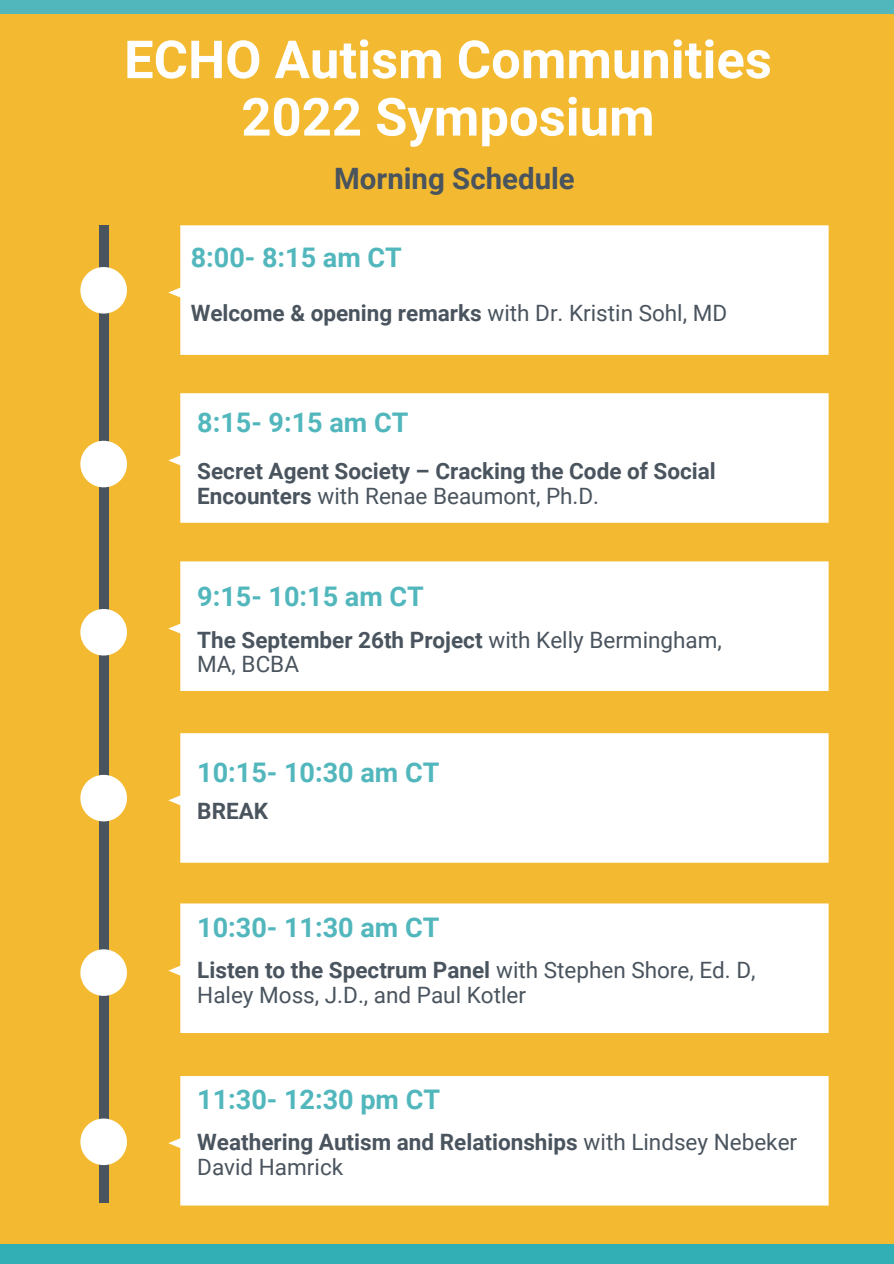
<style>
.page{position:relative;width:894px;height:1264px;background:#fff}
.page>*{position:absolute;margin:0;border:0;box-sizing:border-box;transform-origin:0 0}
.t1{font:700 52.5px "Roboto";color:#fff}
.t2{font:700 29.4px "Roboto";color:#4a545e}
.t3{font:700 27px "Roboto";color:#52b7bc}
.t4{font:700 22.5px/24.8px "Roboto";color:#4a545e}
.t5{font:22.5px/24.8px "Roboto";color:#4a545e}
.s1{font-weight:400}
.s2{font-weight:700}
</style>
<div class="page">
<div style="left:0;top:0;width:893px;height:1263px;background:#f3ba31"></div>
<div style="left:99px;top:225px;width:9px;height:978px;background:#4a545e"></div>
<svg style="left:80px;top:441px;width:47px;height:46px"></svg>
<svg style="left:80px;top:609px;width:47px;height:46px"></svg>
<svg style="left:80px;top:774px;width:47px;height:47px"></svg>
<svg style="left:80px;top:949px;width:47px;height:46px"></svg>
<svg style="left:80px;top:267px;width:47px;height:46px"></svg>
<div style="left:0;top:1244px;width:893px;height:19px;background:#32afb5"></div>
<div style="left:0;top:0;width:893px;height:13px;background:#52b7bc"></div>
<div style="left:168px;top:225px;width:660px;height:130px;background:#fff"></div>
<div style="left:168px;top:393px;width:660px;height:130px;background:#fff"></div>
<div style="left:168px;top:561px;width:660px;height:130px;background:#fff"></div>
<div style="left:168px;top:733px;width:660px;height:129px;background:#fff"></div>
<div style="left:168px;top:903px;width:660px;height:130px;background:#fff"></div>
<div style="left:168px;top:1076px;width:660px;height:129px;background:#fff"></div>
<svg style="left:80px;top:1118px;width:47px;height:47px"></svg>
<p class="t1" style="left:124px;top:29px;width:649px">ECHO Autism Communities</p>
<p class="t1" style="left:241px;top:87px;width:414px">2022 Symposium</p>
<p class="t2" style="left:334px;top:162px;width:242px">Morning Schedule</p>
<p class="t3" style="left:191px;top:242px;width:213px">8:00- 8:15 am CT</p>
<p class="t4" style="left:191px;top:301px;width:538px">Welcome &amp; opening remarks <span class="s1">with Dr. Kristin Sohl, MD</span></p>
<p class="t3" style="left:197px;top:406px;width:213px">8:15- 9:15 am CT</p>
<p class="t4" style="left:197px;top:459px;width:520px">Secret Agent Society – Cracking the Code of Social<br>Encounters <span class="s1">with Renae Beaumont, Ph.D.</span></p>
<p class="t3" style="left:197px;top:581px;width:228px">9:15- 10:15 am CT</p>
<p class="t5" style="left:197px;top:627px;width:526px"><span class="s2">The September 26th Project</span> with Kelly Bermingham,<br>MA, BCBA</p>
<p class="t3" style="left:197px;top:757px;width:243px">10:15- 10:30 am CT</p>
<p class="t4" style="left:197px;top:799px;width:72px">BREAK</p>
<p class="t3" style="left:197px;top:911px;width:243px">10:30- 11:30 am CT</p>
<p class="t5" style="left:197px;top:957px;width:559px"><span class="s2">Listen to the Spectrum Panel</span> with Stephen Shore, Ed. D,<br>Haley Moss, J.D., and Paul Kotler</p>
<p class="t3" style="left:197px;top:1084px;width:244px">11:30- 12:30 pm CT</p>
<p class="t4" style="left:197px;top:1130px;width:601px">Weathering Autism and Relationships <span class="s1">with Lindsey Nebeker</span></p>
<p class="t5" style="left:197px;top:1155px;width:147px">David Hamrick</p>
</div>
